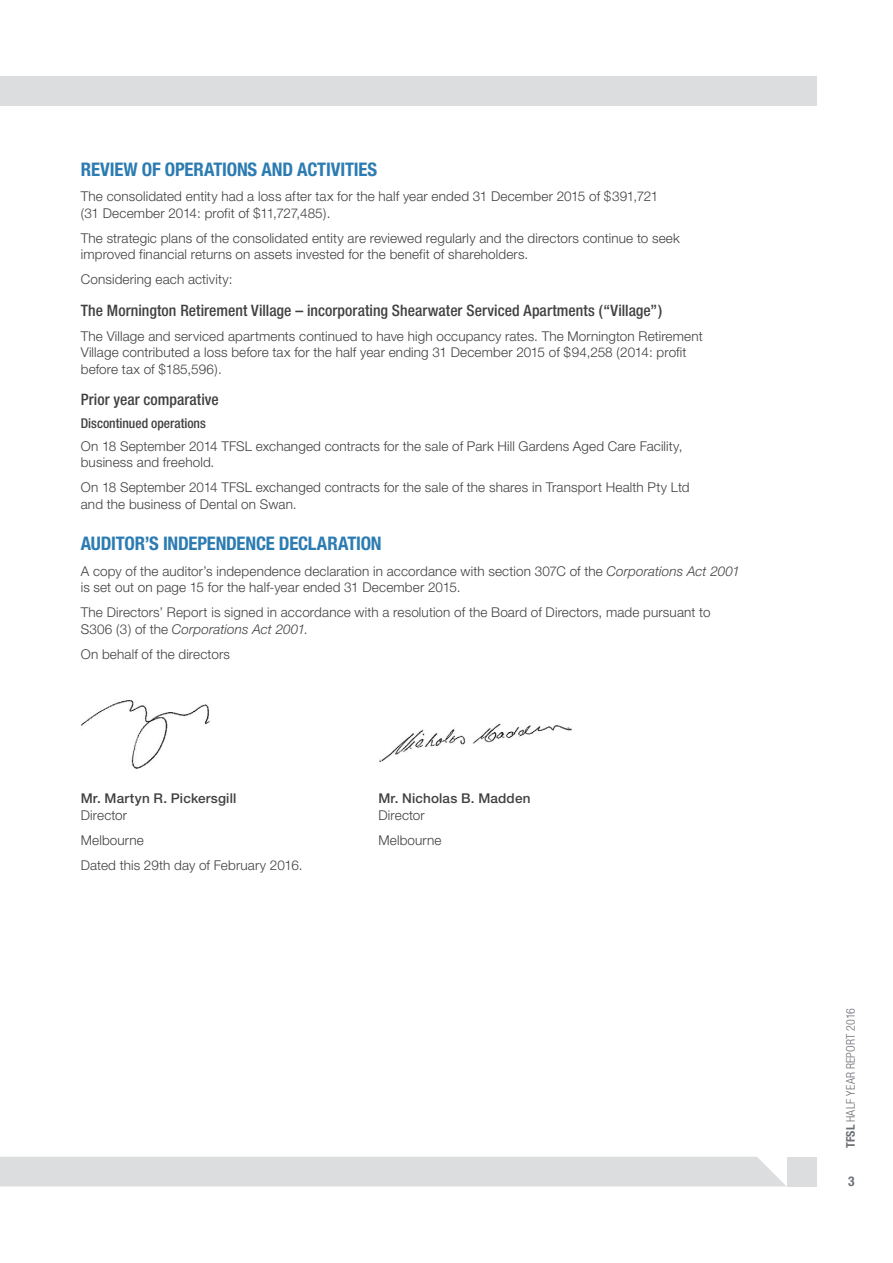
<style>
.page{position:relative;width:893px;height:1263px;background:#fff}
.page>*{position:absolute;margin:0;border:0;box-sizing:border-box;transform-origin:0 0}
.t1{font:700 condensed 18.75px "Helvetica Neue";letter-spacing:-.01em;color:#2c7cb2}
.t2{font:500 condensed 15.75px "Helvetica Neue";letter-spacing:.005em;color:#414042}
.t3{font:300 13.5px/16.5px "Helvetica Neue";letter-spacing:.01em;color:#414042}
.t4{font:500 13.5px "Helvetica Neue";letter-spacing:.01em;color:#414042}
.t5{font:500 condensed 13.5px "Helvetica Neue";color:#414042}
.t6{font:700 condensed 13.5px "Helvetica Neue";color:#6b6f75}
.t7{font:300 condensed 12px "Helvetica Neue";letter-spacing:.015em;color:#6b6f75}
.s1{font-style:italic}
.s2{font-weight:700}
</style>
<div class="page">
<div style="left:0;top:1157px;width:786px;height:29px;background:#dcdddf"></div>
<div style="left:0;top:77px;width:816px;height:29px;background:#dcdddf"></div>
<div style="left:787px;top:1157px;width:29px;height:29px;background:#dcdddf"></div>
<img style="left:81px;top:700px;width:129px;height:69px">
<img style="left:379px;top:723px;width:193px;height:39px">
<h1 class="t1" style="left:81px;top:158px;width:95px">REVIEW OF OPERAT</h1>
<h1 class="t1" style="left:222px;top:158px;width:51px">IONS AND</h1>
<h1 class="t1" style="left:297px;top:158px;width:81px">ACTIVITIES</h1>
<p class="t3" style="left:81px;top:188px;width:579px">The consolidated entity had a loss after tax for the half year ended 31 December 2015 of $391,721 (31 December 2014: profit of $11,727,485).</p>
<p class="t3" style="left:81px;top:229px;width:601px">The strategic plans of the consolidated entity are reviewed regularly and the directors continue to seek improved financial returns on assets invested for the benefit of shareholders.</p>
<p class="t3" style="left:81px;top:271px;width:153px">Considering each activity:</p>
<p class="t2" style="left:81px;top:301px;width:583px">The Mornington Retirement Village – incorporating Shearwater Serviced Apartments (“Village”)</p>
<p class="t3" style="left:81px;top:327px;width:623px">The Village and serviced apartments continued to have high occupancy rates. The Mornington Retirement<br>Village contributed a loss before tax for the half year ending 31 December 2015 of $94,258 (2014: profit before tax of $185,596).</p>
<p class="t2" style="left:81px;top:390px;width:140px">Prior year comparative</p>
<p class="t5" style="left:81px;top:415px;width:127px">Discontinued operations</p>
<p class="t3" style="left:81px;top:438px;width:603px">On 18 September 2014 TFSL exchanged contracts for the sale of Park Hill Gardens Aged Care Facility, business and freehold.</p>
<p class="t3" style="left:81px;top:479px;width:610px">On 18 September 2014 TFSL exchanged contracts for the sale of the shares in Transport Health Pty Ltd and the business of Dental on Swan.</p>
<h1 class="t1" style="left:81px;top:532px;width:302px">AUDITOR’S INDEPENDENCE DECLARATION</h1>
<p class="t3" style="left:81px;top:562px;width:661px">A copy of the auditor’s independence declaration in accordance with section 307C of the <span class="s1">Corporations Act 2001 </span>is set out on page 15 for the half-year ended 31 December 2015.</p>
<p class="t3" style="left:81px;top:604px;width:631px">The Directors’ Report is signed in accordance with a resolution of the Board of Directors, made pursuant to<br>S306 (3) of the <span class="s1">Corporations Act 2001</span>.</p>
<p class="t3" style="left:81px;top:645px;width:151px">On behalf of the directors</p>
<p class="t4" style="left:81px;top:790px;width:157px">Mr. Martyn R. Pickersgill</p>
<p class="t4" style="left:378px;top:790px;width:153px">Mr. Nicholas B. Madden</p>
<p class="t3" style="left:81px;top:806px;width:48px">Director</p>
<p class="t3" style="left:378px;top:806px;width:48px">Director</p>
<p class="t3" style="left:81px;top:831px;width:65px">Melbourne</p>
<p class="t3" style="left:378px;top:831px;width:65px">Melbourne</p>
<p class="t3" style="left:81px;top:856px;width:223px">Dated this 29th day of February 2016.</p>
<p class="t7" style="left:844px;top:1148px;width:142px;rotate:-90deg"><span class="s2">TFSL</span> Half Year Report 2016</p>
<p class="t6" style="left:848px;top:1173px;width:8px">3</p>
</div>
